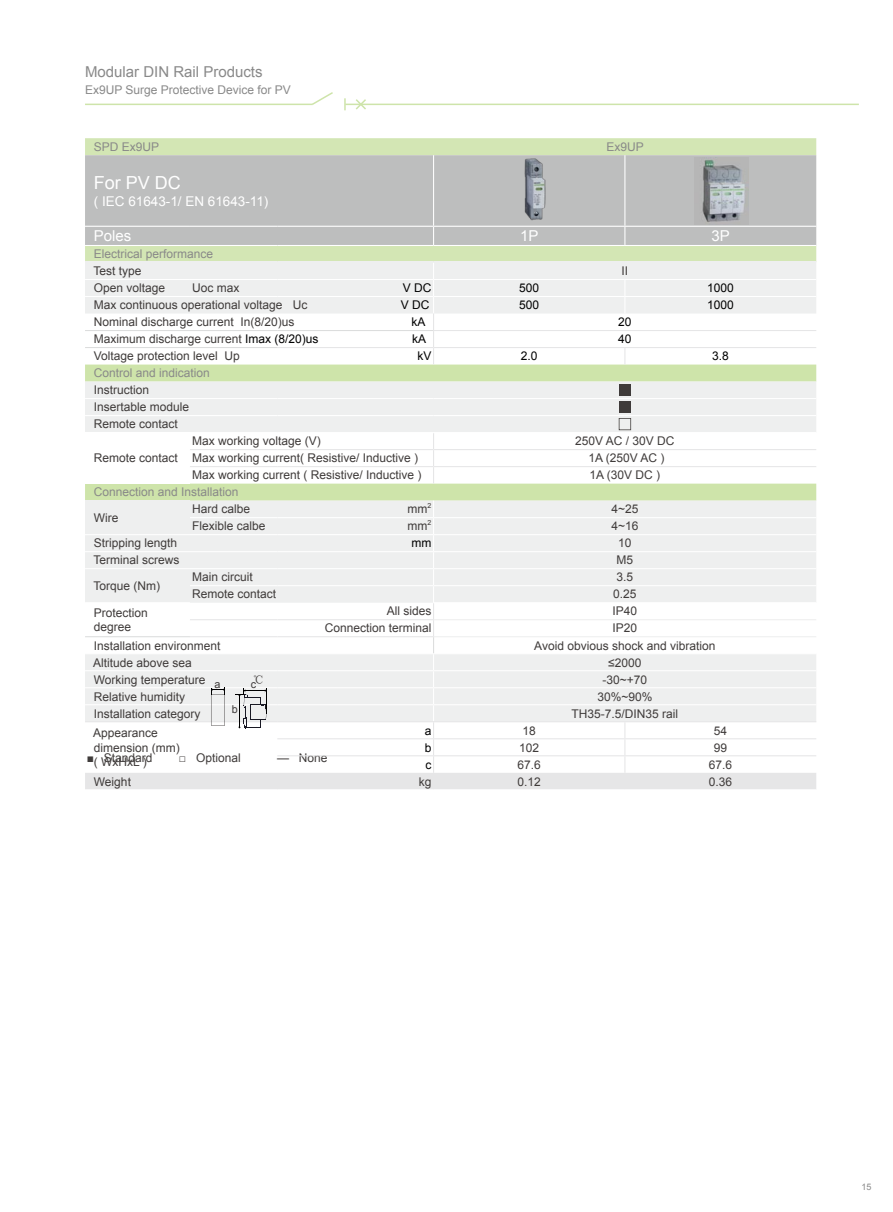
<style>
.page{position:relative;width:893px;height:1212px;background:#fff}
.page>*{position:absolute;margin:0;border:0;box-sizing:border-box;transform-origin:0 0}
.t1{font:18px "Arial";color:#fff}
.t2{font:15px "Arial";color:#898989}
.t3{font:15px "Arial";color:#fff}
.t4{font:13.5px "Arial";color:#fff}
.t5{font:12px/17px "Arial";color:#3f3b3a}
.t6{font:12px/17.4px "Arial";color:#898989}
.t7{font:12px "Arial";color:#000}
.t8{font:12px "Fang Song GB2312";color:#3f3b3a}
.t9{font:10.8px "Arial";color:#3f3b3a}
.t10{font:9px "Arial";color:#898989}
.t11{font:7.05px "Arial";color:#3f3b3a}
.s1{color:#3f3b3a}
.s2{color:#000}
.s3{color:#898989}
</style>
<div class="page">
<div style="left:85px;top:138px;width:731px;height:123px;background:#d3e6b4"></div>
<div style="left:85px;top:155px;width:731px;height:71px;background:#bdbebe"></div>
<div style="left:85px;top:365px;width:731px;height:136px;background:#cee4aa"></div>
<hr style="left:433px;top:155px;width:1px;height:71px;background:#fff">
<hr style="left:624px;top:155px;width:1px;height:71px;background:#fff">
<svg style="left:85px;top:262px;width:731px;height:103px"></svg>
<hr style="left:277px;top:347px;width:157px;height:1px;background:#e6e6e7">
<div style="left:85px;top:226px;width:731px;height:19px;background:#bdbebe"></div>
<hr style="left:85px;top:245px;width:105px;height:1px;background:#fff">
<hr style="left:190px;top:245px;width:87px;height:1px;background:#fff">
<hr style="left:277px;top:245px;width:157px;height:1px;background:#fff">
<hr style="left:434px;top:245px;width:191px;height:1px;background:#fff">
<hr style="left:625px;top:245px;width:191px;height:1px;background:#fff">
<hr style="left:85px;top:261px;width:105px;height:1px;background:#eeefef">
<hr style="left:190px;top:261px;width:87px;height:1px;background:#eeefef">
<hr style="left:277px;top:261px;width:157px;height:1px;background:#eeefef">
<hr style="left:434px;top:261px;width:191px;height:1px;background:#eeefef">
<hr style="left:625px;top:261px;width:191px;height:1px;background:#eeefef">
<hr style="left:85px;top:330px;width:105px;height:1px;background:#dcdddd">
<hr style="left:190px;top:330px;width:87px;height:1px;background:#dcdddd">
<hr style="left:277px;top:330px;width:156px;height:1px;background:#dcdddd">
<hr style="left:85px;top:347px;width:105px;height:1px;background:#dcdddd">
<hr style="left:190px;top:347px;width:87px;height:1px;background:#dcdddd">
<svg style="left:85px;top:382px;width:731px;height:102px"></svg>
<img style="left:523px;top:157px;width:23px;height:63px">
<img style="left:694px;top:157px;width:55px;height:67px">
<svg style="left:85px;top:501px;width:731px;height:288px"></svg>
<hr style="left:85px;top:104px;width:228px;height:1px;background:#cee4aa">
<hr style="left:345px;top:104px;width:514px;height:1px;background:#cee4aa">
<svg style="left:310px;top:92px;width:23px;height:13px"></svg>
<svg style="left:344px;top:98px;width:2px;height:12px"></svg>
<svg style="left:354px;top:99px;width:14px;height:11px"></svg>
<p class="t2" style="left:85px;top:62px;width:179px">Modular DIN Rail Products</p>
<p class="t6" style="left:85px;top:81px;width:207px">Ex9UP Surge Protective Device for PV</p>
<p class="t6" style="left:94px;top:138px;width:67px">SPD Ex9UP</p>
<p class="t6" style="left:606px;top:138px;width:39px">Ex9UP</p>
<p class="t1" style="left:94px;top:170px;width:89px">For PV DC</p>
<p class="t4" style="left:94px;top:193px;width:176px">( IEC 61643-1/ EN 61643-11)</p>
<p class="t3" style="left:94px;top:226px;width:39px">Poles</p>
<p class="t3" style="left:520px;top:226px;width:20px">1P</p>
<p class="t3" style="left:712px;top:226px;width:20px">3P</p>
<p class="t6" style="left:94px;top:245px;width:121px">Electrical performance<br><span class="s1">Test type</span></p>
<p class="t5" style="left:622px;top:263px;width:8px">II</p>
<p class="t5" style="left:94px;top:280px;width:73px">Open voltage</p>
<p class="t5" style="left:192px;top:280px;width:49px">Uoc max</p>
<p class="t7" style="left:403px;top:280px;width:30px">V DC</p>
<p class="t7" style="left:519px;top:280px;width:22px">500</p>
<p class="t7" style="left:707px;top:280px;width:28px">1000</p>
<p class="t5" style="left:94px;top:297px;width:215px">Max continuous operational voltage Uc</p>
<p class="t7" style="left:401px;top:297px;width:30px">V DC</p>
<p class="t7" style="left:519px;top:297px;width:22px">500</p>
<p class="t7" style="left:707px;top:297px;width:28px">1000</p>
<p class="t5" style="left:94px;top:314px;width:202px">Nominal discharge current In(8/20)us</p>
<p class="t7" style="left:411px;top:314px;width:16px">kA</p>
<p class="t7" style="left:618px;top:314px;width:15px">20</p>
<p class="t5" style="left:94px;top:331px;width:226px">Maximum discharge current <span class="s2">Imax (8/20)us</span></p>
<p class="t7" style="left:412px;top:331px;width:16px">kA</p>
<p class="t7" style="left:618px;top:331px;width:15px">40</p>
<p class="t5" style="left:94px;top:348px;width:148px">Voltage protection level Up</p>
<p class="t7" style="left:417px;top:348px;width:16px">kV</p>
<p class="t7" style="left:521px;top:348px;width:18px">2.0</p>
<p class="t7" style="left:712px;top:348px;width:18px">3.8</p>
<p class="t5" style="left:94px;top:365px;width:118px"><span class="s3">Control and indication<br></span>Instruction<br>Insertable module<br>Remote contact</p>
<p class="t5" style="left:94px;top:450px;width:86px">Remote contact</p>
<p class="t5" style="left:192px;top:433px;width:130px">Max working voltage (V)</p>
<p class="t5" style="left:575px;top:433px;width:101px">250V AC / 30V DC</p>
<p class="t5" style="left:192px;top:450px;width:228px">Max working current( Resistive/ Inductive )</p>
<p class="t5" style="left:589px;top:450px;width:78px">1A (250V AC )</p>
<p class="t5" style="left:192px;top:467px;width:231px">Max working current ( Resistive/ Inductive )</p>
<p class="t5" style="left:590px;top:467px;width:72px">1A (30V DC )</p>
<p class="t6" style="left:94px;top:480px;width:146px;line-height:25.5px">Connection and Installation<br><span class="s1">Wire</span></p>
<p class="t11" style="left:428px;top:500px;width:5px">2</p>
<p class="t5" style="left:611px;top:501px;width:29px">4~25</p>
<p class="t5" style="left:192px;top:501px;width:60px">Hard calbe</p>
<p class="t5" style="left:408px;top:501px;width:21px">mm</p>
<p class="t11" style="left:428px;top:517px;width:5px">2</p>
<p class="t5" style="left:611px;top:518px;width:29px">4~16</p>
<p class="t5" style="left:192px;top:518px;width:75px">Flexible calbe</p>
<p class="t5" style="left:408px;top:518px;width:21px">mm</p>
<p class="t5" style="left:94px;top:535px;width:85px">Stripping length</p>
<p class="t7" style="left:411px;top:535px;width:21px">mm</p>
<p class="t5" style="left:618px;top:535px;width:15px">10</p>
<p class="t5" style="left:94px;top:552px;width:88px">Terminal screws</p>
<p class="t5" style="left:617px;top:552px;width:18px">M5</p>
<p class="t5" style="left:94px;top:577px;width:68px">Torque (Nm)</p>
<p class="t5" style="left:192px;top:569px;width:62px">Main circuit</p>
<p class="t5" style="left:617px;top:569px;width:18px">3.5</p>
<p class="t5" style="left:192px;top:586px;width:86px">Remote contact</p>
<p class="t5" style="left:613px;top:586px;width:25px">0.25</p>
<p class="t5" style="left:94px;top:605px;width:56px;line-height:14.4px">Protection degree</p>
<p class="t5" style="left:387px;top:603px;width:46px">All sides</p>
<p class="t5" style="left:613px;top:603px;width:26px">IP40</p>
<p class="t5" style="left:325px;top:620px;width:108px">Connection terminal</p>
<p class="t5" style="left:613px;top:620px;width:26px">IP20</p>
<p class="t5" style="left:94px;top:637px;width:128px">Installation environment</p>
<p class="t5" style="left:534px;top:637px;width:183px">Avoid obvious shock and vibration</p>
<p class="t5" style="left:93px;top:654px;width:100px">Altitude above sea</p>
<p class="t5" style="left:608px;top:654px;width:35px">≤2000</p>
<p class="t5" style="left:94px;top:671px;width:113px">Working temperature</p>
<p class="t8" style="left:252px;top:673px;width:13px">℃</p>
<p class="t5" style="left:603px;top:671px;width:46px">-30~+70</p>
<p class="t5" style="left:94px;top:688px;width:93px">Relative humidity</p>
<p class="t5" style="left:597px;top:688px;width:57px">30%~90%</p>
<p class="t5" style="left:94px;top:705px;width:108px">Installation category</p>
<p class="t5" style="left:572px;top:705px;width:108px">TH35-7.5/DIN35 rail</p>
<p class="t5" style="left:93px;top:726px;width:88px;line-height:14.4px">Appearance dimension (mm) ( WxHxL )</p>
<p class="t7" style="left:425px;top:722px;width:8px">a</p>
<p class="t5" style="left:523px;top:722px;width:15px">18</p>
<p class="t5" style="left:714px;top:722px;width:15px">54</p>
<p class="t9" style="left:215px;top:677px;width:8px">a</p>
<p class="t9" style="left:251px;top:677px;width:7px">c</p>
<p class="t9" style="left:232px;top:702px;width:8px">b</p>
<p class="t7" style="left:425px;top:739px;width:8px">b</p>
<p class="t5" style="left:519px;top:739px;width:22px">102</p>
<p class="t5" style="left:714px;top:739px;width:15px">99</p>
<p class="t7" style="left:425px;top:756px;width:7px">c</p>
<p class="t5" style="left:518px;top:756px;width:25px">67.6</p>
<p class="t5" style="left:709px;top:756px;width:25px">67.6</p>
<p class="t5" style="left:87px;top:749px;width:67px">■ Standard</p>
<p class="t5" style="left:179px;top:749px;width:63px">□ Optional</p>
<p class="t5" style="left:277px;top:749px;width:52px">— None</p>
<p class="t5" style="left:94px;top:773px;width:39px">Weight</p>
<p class="t5" style="left:419px;top:773px;width:14px">kg</p>
<p class="t5" style="left:518px;top:773px;width:25px">0.12</p>
<p class="t5" style="left:709px;top:773px;width:25px">0.36</p>
<p class="t10" style="left:861px;top:1181px;width:12px">15</p>
</div>
